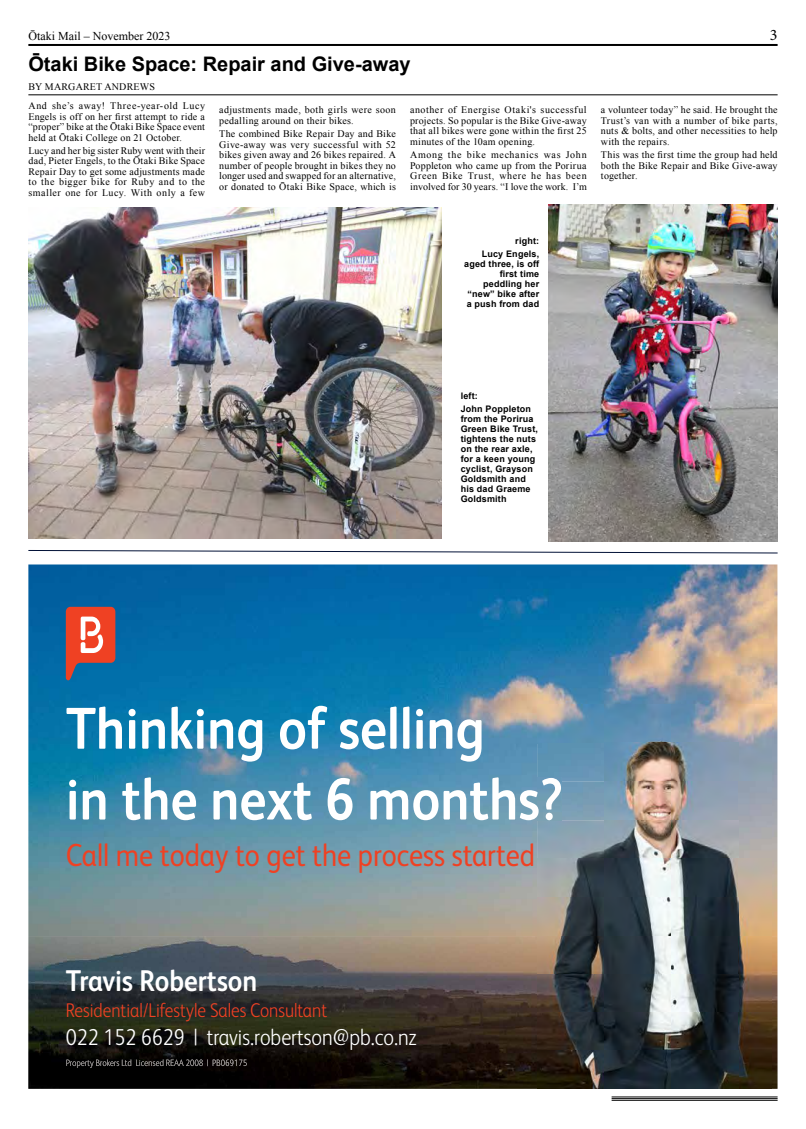
<style>
.page{position:relative;width:806px;height:1129px;background:#fff}
.page>*{position:absolute;margin:0;border:0;box-sizing:border-box;transform-origin:0 0}
.t1{font:700 59px/70.8px "FS Albert";color:#fff;scale:.88 1}
.t2{font:31.9px "FS Albert";color:#ef4123;scale:.88 1}
.t3{font:700 30px "FS Albert";color:#fff;scale:.88 1}
.t4{font:300 23px "FS Albert";color:#fff;scale:.88 1}
.t5{font:700 20px "Arial";color:#000}
.t6{font:300 19.9px "FS Albert";color:#ef4123;scale:.88 1}
.t7{font:16px "Minion Pro";color:#000}
.t8{font:12px "Times New Roman";color:#000}
.t9{font:10px/10.5px "Times New Roman";letter-spacing:.025em;color:#000;text-align:justify}
.t10{font:700 9px/10px "Arial";letter-spacing:.02em;color:#000;text-align:right}
</style>
<div class="page">
<hr style="left:611px;top:1096px;width:166px;height:1px;background:#000">
<hr style="left:611px;top:1098px;width:166px;height:1px;background:#000">
<hr style="left:611px;top:1099px;width:166px;height:1px;background:#000">
<hr style="left:28px;top:44px;width:749px;height:2px;background:#000">
<img style="left:548px;top:205px;width:229px;height:336px">
<img style="left:28px;top:207px;width:413px;height:332px">
<svg style="left:28px;top:550px;width:749px;height:3px"></svg>
<img style="left:28px;top:564px;width:749px;height:371px">
<svg style="left:66px;top:606px;width:49px;height:74px"></svg>
<img style="left:28px;top:935px;width:749px;height:153px">
<img style="left:536px;top:704px;width:235px;height:384px">
<img style="left:536px;top:777px;width:24px;height:43px">
<img style="left:603px;top:935px;width:168px;height:153px">
<img style="left:66px;top:1059px;width:180px;height:8px">
<hr style="left:28px;top:95px;width:749px;height:1px;background:#000">
<p class="t8" style="left:28px;top:28px;width:143px">Ōtaki Mail – November 2023</p>
<h3 class="t7" style="left:769px;top:24px;width:9px">3</h3>
<h3 class="t5" style="left:28px;top:51px;width:383px">Ōtaki Bike Space: Repair and Give-away</h3>
<p class="t9" style="left:28px;top:82px;width:128px">BY MARGARET ANDREWS</p>
<p class="t9" style="left:28px;top:100px;width:178px">And she’s away! Three-year-old Lucy Engels is off on her first attempt to ride a “proper” bike at the Ōtaki Bike Space event held at Ōtaki College on 21 October.</p>
<p class="t9" style="left:28px;top:145px;width:178px">Lucy and her big sister Ruby went with their dad, Pieter Engels, to the Ōtaki Bike Space Repair Day to get some adjustments made to the bigger bike for Ruby and to the smaller one for Lucy. With only a few</p>
<p class="t9" style="left:219px;top:104px;width:178px">adjustments made, both girls were soon pedalling around on their bikes.</p>
<p class="t9" style="left:219px;top:128px;width:178px">The combined Bike Repair Day and Bike Give-away was very successful with 52 bikes given away and 26 bikes repaired. A number of people brought in bikes they no longer used and swapped for an alternative, or donated to Ōtaki Bike Space, which is</p>
<p class="t9" style="left:410px;top:104px;width:178px">another of Energise Otaki's successful projects. So popular is the Bike Give-away that all bikes were gone within the first 25 minutes of the 10am opening.</p>
<p class="t9" style="left:410px;top:149px;width:178px">Among the bike mechanics was John Poppleton who came up from the Porirua Green Bike Trust, where he has been involved for 30 years. “I love the work. I’m</p>
<p class="t9" style="left:600px;top:104px;width:178px">a volunteer today” he said. He brought the Trust’s van with a number of bike parts, nuts &amp; bolts, and other necessities to help with the repairs.</p>
<p class="t9" style="left:600px;top:149px;width:178px">This was the first time the group had held both the Bike Repair and Bike Give-away together.</p>
<p class="t10" style="left:481px;top:234px;width:59px;line-height:12.8px">right:<br>Lucy Engels,</p>
<p class="t10" style="left:464px;top:259px;width:77px">aged three, is off first time peddling her “new” bike after a push from dad</p>
<p class="t10" style="left:460px;top:390px;width:72px;line-height:12.8px;text-align:left">left:<br>John Poppleton</p>
<p class="t10" style="left:460px;top:414px;width:79px;text-align:left">from the Porirua<br>Green Bike Trust, tightens the nuts on the rear axle, for a keen young cyclist, Grayson<br>Goldsmith and his dad Graeme<br>Goldsmith</p>
<h1 class="t1" style="left:66px;top:690px;width:566px">Thinking of selling<br>in the next 6 months?</h1>
<h2 class="t2" style="left:66px;top:833px;width:534px">Call me today to get the process started</h2>
<h3 class="t3" style="left:66px;top:960px;width:219px">Travis Robertson</h3>
<h3 class="t6" style="left:66px;top:996px;width:298px">Residential/Lifestyle Sales Consultant</h3>
<h3 class="t4" style="left:66px;top:1021px;width:399px">022 152 6629 | travis.robertson@pb.co.nz</h3>
</div>
